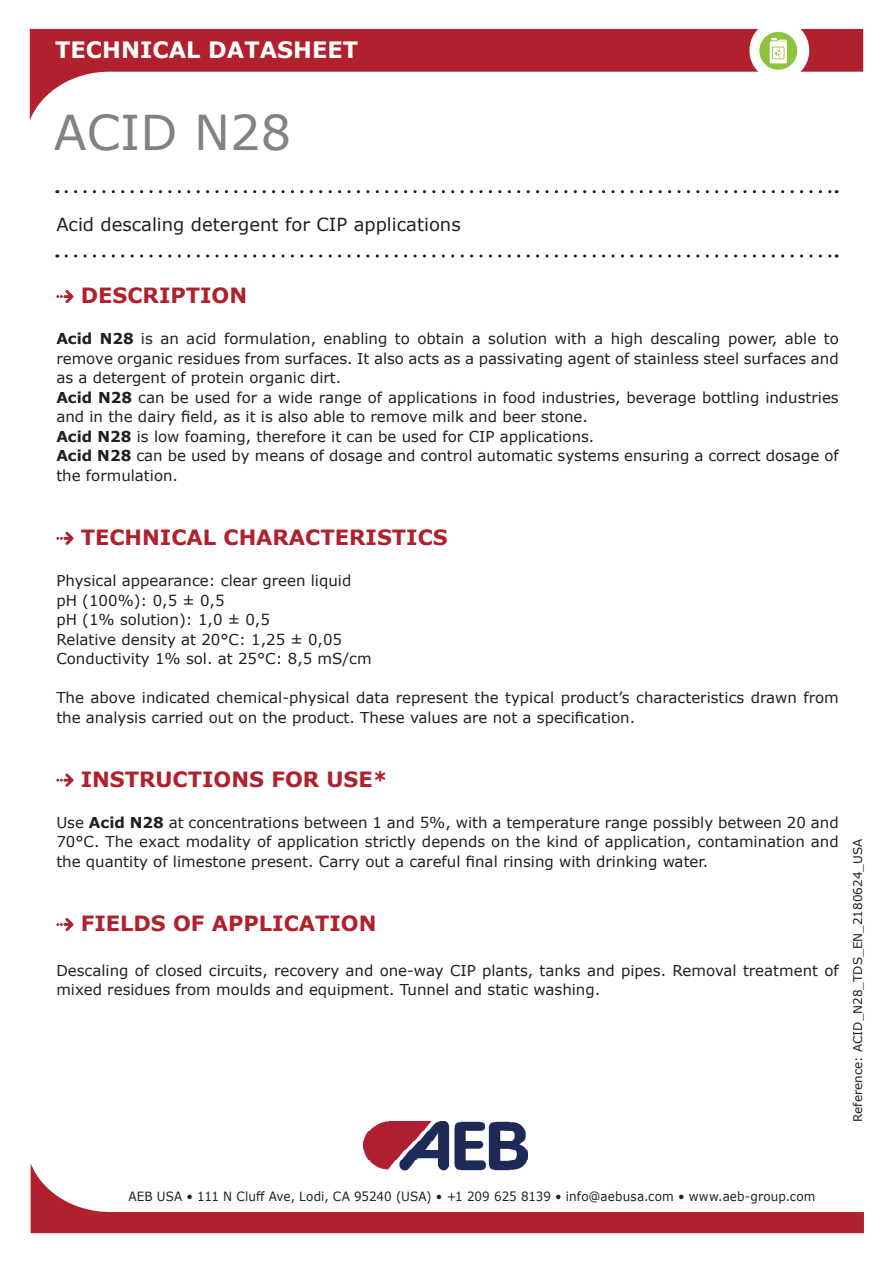
<style>
.page{position:relative;width:893px;height:1263px;background:#fff}
.page>*{position:absolute;margin:0;border:0;box-sizing:border-box;transform-origin:0 0}
.t1{font:48px "Verdana";color:#808285}
.t2{font:700 22.5px "Verdana";color:#fff}
.t3{font:700 21px "Verdana";color:#b0202d}
.t4{font:18px "Verdana";color:#231f20}
.t5{font:15px/19.5px "Verdana";color:#231f20}
.t6{font:12.75px "Verdana";letter-spacing:.01em;color:#231f20;scale:.94 1}
.t7{font:12px "Verdana";color:#231f20}
.s1{font-weight:700}
</style>
<div class="page">
<svg style="left:30px;top:29px;width:833px;height:91px"></svg>
<img style="left:363px;top:1121px;width:165px;height:42px">
<svg style="left:31px;top:1163px;width:833px;height:70px"></svg>
<svg style="left:66px;top:190px;width:771px;height:3px"></svg>
<svg style="left:66px;top:254px;width:771px;height:4px"></svg>
<div style="left:749px;top:20px;width:60px;height:61px;background:#fff;border-radius:30px"></div>
<div style="left:759px;top:32px;width:38px;height:38px;background:#8ec33e;border-radius:50%"></div>
<svg style="left:770px;top:38px;width:17px;height:25px"></svg>
<svg style="left:56px;top:290px;width:18px;height:13px"></svg>
<svg style="left:56px;top:532px;width:18px;height:13px"></svg>
<svg style="left:56px;top:774px;width:18px;height:13px"></svg>
<svg style="left:56px;top:918px;width:18px;height:13px"></svg>
<h2 class="t2" style="left:55px;top:34px;width:304px">TECHNICAL DATASHEET</h2>
<h1 class="t1" style="left:54px;top:100px;width:239px">ACID N28</h1>
<p class="t4" style="left:56px;top:212px;width:406px">Acid descaling detergent for CIP applications</p>
<h3 class="t3" style="left:81px;top:281px;width:168px">DESCRIPTION</h3>
<p class="t5" style="left:56px;top:329px;width:784px"><span class="s1">Acid N28</span> is an acid formulation, enabling to obtain a solution with a high descaling power, able to remove organic residues from surfaces. It also acts as a passivating agent of stainless steel surfaces and as a detergent of protein organic dirt.<br><span class="s1">Acid N28</span> can be used for a wide range of applications in food industries, beverage bottling industries and in the dairy field, as it is also able to remove milk and beer stone.<br><span class="s1">Acid N28</span> is low foaming, therefore it can be used for CIP applications.<br><span class="s1">Acid N28</span> can be used by means of dosage and control automatic systems ensuring a correct dosage of the formulation.</p>
<h3 class="t3" style="left:81px;top:522px;width:369px">TECHNICAL CHARACTERISTICS</h3>
<p class="t5" style="left:56px;top:571px;width:317px">Physical appearance: clear green liquid pH (100%): 0,5 ± 0,5<br>pH (1% solution): 1,0 ± 0,5<br>Relative density at 20°C: 1,25 ± 0,05<br>Conductivity 1% sol. at 25°C: 8,5 mS/cm</p>
<p class="t5" style="left:56px;top:688px;width:784px">The above indicated chemical-physical data represent the typical product’s characteristics drawn from the analysis carried out on the product. These values are not a specification.</p>
<h3 class="t3" style="left:81px;top:764px;width:308px">INSTRUCTIONS FOR USE*</h3>
<p class="t5" style="left:56px;top:812px;width:784px;text-align:justify">Use <span class="s1">Acid N28</span> at concentrations between 1 and 5%, with a temperature range possibly between 20 and 70°C. The exact modality of application strictly depends on the kind of application, contamination and the quantity of limestone present. Carry out a careful final rinsing with drinking water.</p>
<h3 class="t3" style="left:81px;top:908px;width:297px">FIELDS OF APPLICATION</h3>
<p class="t5" style="left:56px;top:960px;width:784px">Descaling of closed circuits, recovery and one-way CIP plants, tanks and pipes. Removal treatment of mixed residues from moulds and equipment. Tunnel and static washing.</p>
<p class="t7" style="left:850px;top:1122px;width:284px;rotate:-90deg">Reference: ACID_N28_TDS_EN_2180624_USA</p>
<p class="t6" style="left:128px;top:1188px;width:732px">AEB USA • 111 N Cluff Ave, Lodi, CA 95240 (USA) • +1 209 625 8139 • info@aebusa.com • www.aeb-group.com</p>
</div>
